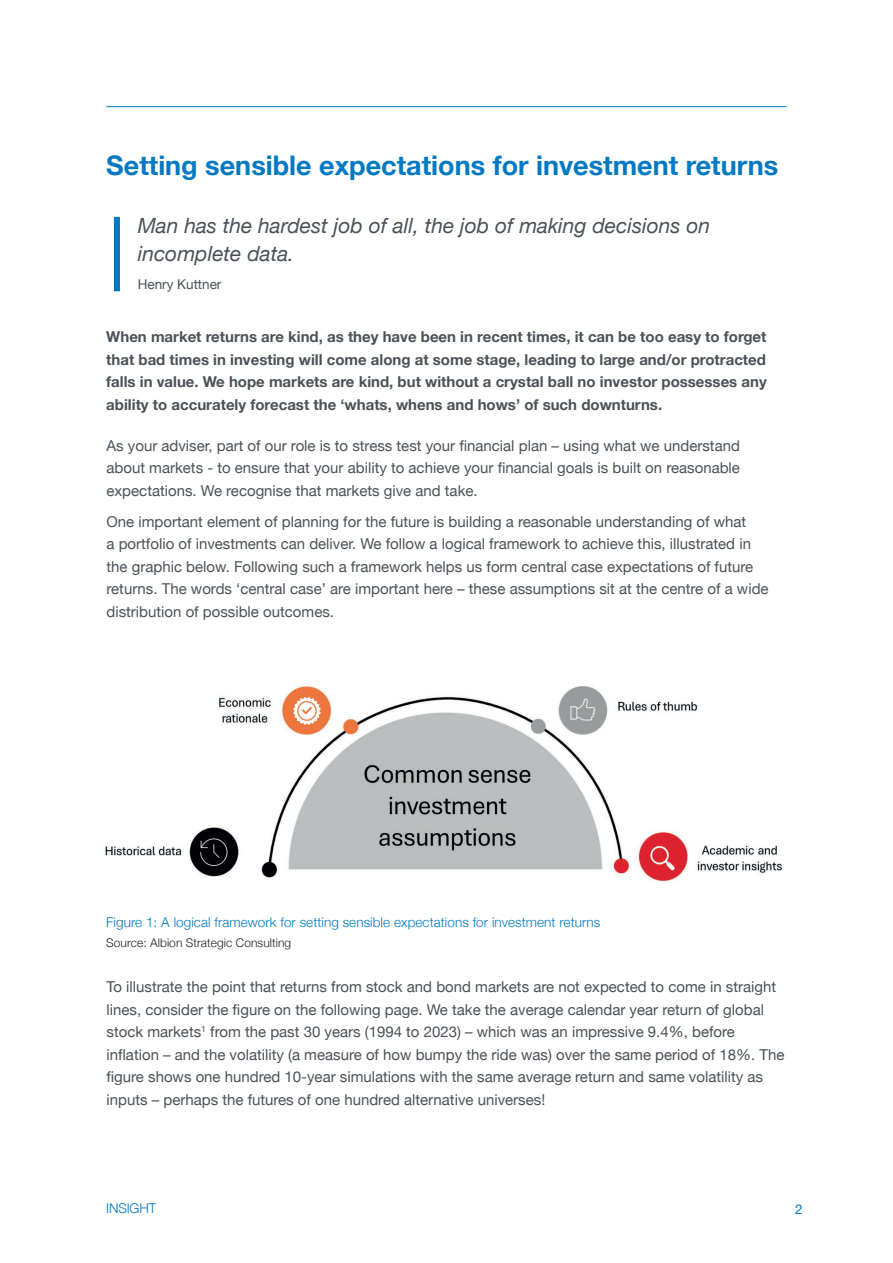
<style>
.page{position:relative;width:893px;height:1263px;background:#fff}
.page>*{position:absolute;margin:0;border:0;box-sizing:border-box;transform-origin:0 0}
.t1{font:700 27px "Helvetica Neue";color:#0079c2}
.t2{font:italic 21px/28.5px "Helvetica Neue";color:#4b5157}
.t3{font:15px/22.5px "Helvetica Neue";color:#4b5157}
.t4{font:700 15px/22.5px "Helvetica Neue";color:#4b5157;text-align:justify}
.t5{font:300 13.5px "Helvetica Neue";letter-spacing:.005em;color:#0079c2}
.t6{font:13.5px "Helvetica Neue";color:#4b5157}
.t7{font:13.5px "Helvetica Neue";color:#0079c2}
.t8{font:300 12px "Helvetica Neue";letter-spacing:.005em;color:#231f20}
</style>
<div class="page">
<img style="left:104px;top:684px;width:679px;height:198px">
<hr style="left:106px;top:106px;width:681px;height:1px;background:#0079c2">
<div style="left:114px;top:217px;width:6px;height:74px;background:#0079c2"></div>
<h1 class="t1" style="left:106px;top:144px;width:673px">Setting sensible expectations for investment returns</h1>
<h2 class="t2" style="left:138px;top:212px;width:574px">Man has the hardest job of all, the job of making decisions on incomplete data.</h2>
<p class="t6" style="left:138px;top:274px;width:85px">Henry Kuttner</p>
<p class="t4" style="left:106px;top:326px;width:662px">When market returns are kind, as they have been in recent times, it can be too easy to forget that bad times in investing will come along at some stage, leading to large and/or protracted falls in value. We hope markets are kind, but without a crystal ball no investor possesses any ability to accurately forecast the ‘whats, whens and hows’ of such downturns.</p>
<p class="t3" style="left:106px;top:435px;width:635px;text-align:justify">As your adviser, part of our role is to stress test your financial plan – using what we understand about markets - to ensure that your ability to achieve your financial goals is built on reasonable expectations. We recognise that markets give and take.</p>
<p class="t3" style="left:106px;top:511px;width:664px">One important element of planning for the future is building a reasonable understanding of what<br>a portfolio of investments can deliver. We follow a logical framework to achieve this, illustrated in the graphic below. Following such a framework helps us form central case expectations of future returns. The words ‘central case’ are important here – these assumptions sit at the centre of a wide distribution of possible outcomes.</p>
<p class="t5" style="left:106px;top:912px;width:496px">Figure 1: A logical framework for setting sensible expectations for investment returns</p>
<p class="t8" style="left:106px;top:933px;width:186px">Source: Albion Strategic Consulting</p>
<p class="t3" style="left:106px;top:976px;width:679px">To illustrate the point that returns from stock and bond markets are not expected to come in straight lines, consider the figure on the following page. We take the average calendar year return of global stock markets<sup>1</sup> from the past 30 years (1994 to 2023) – which was an impressive 9.4%, before inflation – and the volatility (a measure of how bumpy the ride was) over the same period of 18%. The figure shows one hundred 10-year simulations with the same average return and same volatility as inputs – perhaps the futures of one hundred alternative universes!</p>
<p class="t5" style="left:106px;top:1197px;width:52px">INSIGHT</p>
<p class="t7" style="left:795px;top:1199px;width:9px">2</p>
</div>
